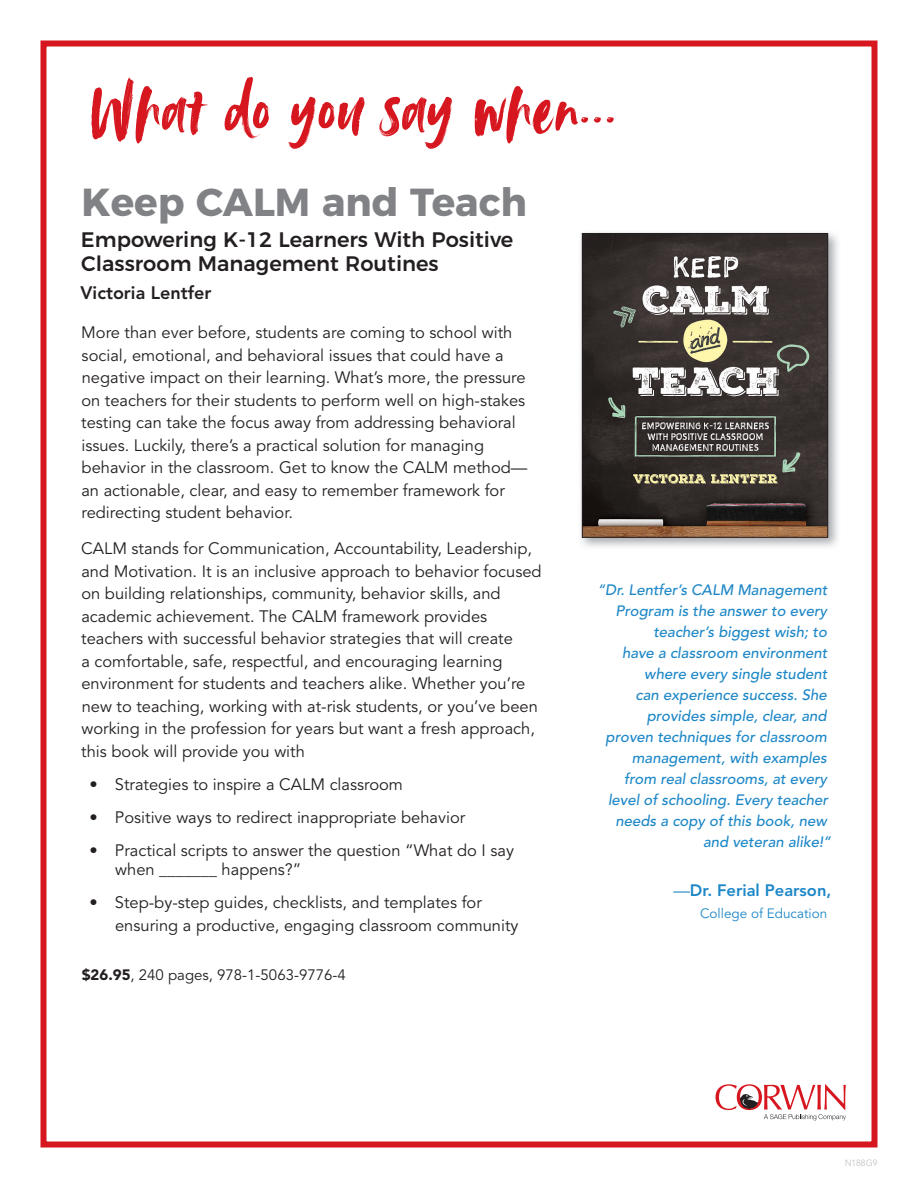
<style>
.page{position:relative;width:918px;height:1188px;background:#fff}
.page>*{position:absolute;margin:0;border:0;box-sizing:border-box;transform-origin:0 0}
.t1{font:75px "Avallon Alt";letter-spacing:.015em;color:#d7171f}
.t2{font:700 39px "Montserrat";color:#808285}
.t3{font:500 21px/24px "Montserrat";color:#231f20}
.t4{font:800 18px "Avenir";color:#231f20}
.t5{font:16.5px/22.5px "Avenir";color:#231f20}
.t6{font:800 16.5px "Avenir";color:#1d87c7}
.t7{font:italic 500 15px/21px "Avenir";color:#1d87c7;text-align:right}
.t8{font:15px "Avenir";color:#231f20}
.t9{font:13.5px "Avenir";color:#1d87c7}
.t10{font:300 9px "Avenir";letter-spacing:-.005em;color:#bcbdc0}
.s1{font-weight:900}
.s2{font-weight:400}
</style>
<div class="page">
<div style="left:40px;top:40px;width:838px;height:1108px;border:6px solid #d7171f"></div>
<img style="left:581px;top:232px;width:257px;height:315px">
<img style="left:584px;top:235px;width:242px;height:300px">
<div style="left:582px;top:233px;width:246px;height:304px;border:1px solid #231f20"></div>
<svg style="left:716px;top:1084px;width:130px;height:36px"></svg>
<h1 class="t1" style="left:89px;top:59px;width:531px">What do you say when...</h1>
<h2 class="t2" style="left:82px;top:170px;width:447px">Keep CALM and Teach</h2>
<p class="t3" style="left:81px;top:226px;width:434px">Empowering K-12 Learners With Positive<br>Classroom Management Routines</p>
<p class="t4" style="left:80px;top:282px;width:132px">Victoria Lentfer</p>
<p class="t5" style="left:81px;top:322px;width:448px">More than ever before, students are coming to school with social, emotional, and behavioral issues that could have a negative impact on their learning. What’s more, the pressure on teachers for their students to perform well on high-stakes testing can take the focus away from addressing behavioral issues. Luckily, there’s a practical solution for managing behavior in the classroom. Get to know the CALM method— an actionable, clear, and easy to remember framework for redirecting student behavior.</p>
<p class="t5" style="left:81px;top:538px;width:462px">CALM stands for Communication, Accountability, Leadership, and Motivation. It is an inclusive approach to behavior focused on building relationships, community, behavior skills, and academic achievement. The CALM framework provides teachers with successful behavior strategies that will create<br>a comfortable, safe, respectful, and encouraging learning environment for students and teachers alike. Whether you’re new to teaching, working with at-risk students, or you’ve been working in the profession for years but want a fresh approach, this book will provide you with</p>
<p class="t5" style="left:90px;top:773px;width:315px">• Strategies to inspire a CALM classroom</p>
<p class="t5" style="left:90px;top:806px;width:377px">• Positive ways to redirect inappropriate behavior</p>
<p class="t5" style="left:115px;top:841px;width:400px;line-height:19.5px;text-indent:-26px">• Practical scripts to answer the question “What do I say when _______ happens?”</p>
<p class="t5" style="left:115px;top:892px;width:405px;text-indent:-26px">• Step-by-step guides, checklists, and templates for ensuring a productive, engaging classroom community</p>
<p class="t8" style="left:82px;top:966px;width:265px"><span class="s1">$26.95</span>, 240 pages, 978-1-5063-9776-4</p>
<p class="t7" style="left:597px;top:580px;width:235px">“Dr. Lentfer’s CALM Management<br>Program is the answer to every teacher’s biggest wish; to<br>have a classroom environment where every single student<br>can experience success. She provides simple, clear, and<br>proven techniques for classroom management, with examples<br>from real classrooms, at every level of schooling. Every teacher needs a copy of this book, new and veteran alike!”</p>
<p class="t6" style="left:673px;top:880px;width:159px"><span class="s2">—</span>Dr. Ferial Pearson,</p>
<p class="t9" style="left:700px;top:906px;width:129px">College of Education</p>
<p class="t10" style="left:845px;top:1157px;width:34px">N188G9</p>
</div>
